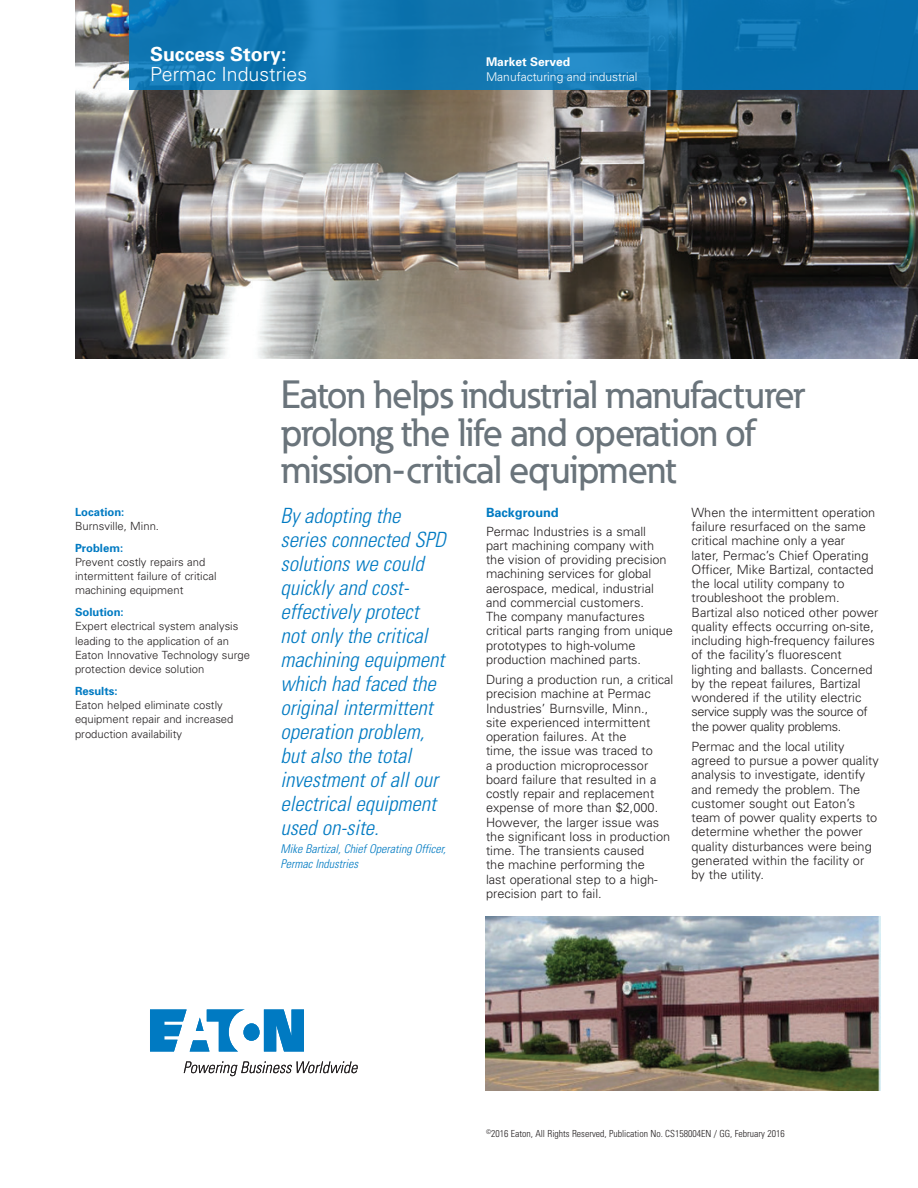
<style>
.page{position:relative;width:918px;height:1188px;background:#fff}
.page>*{position:absolute;margin:0;border:0;box-sizing:border-box;transform-origin:0 0}
._01_Headline___ADJ_C{font:500 39px/37.5px "Eaton";letter-spacing:-.02em;color:#6a747b}
._01_Overview__11_pt{font:italic 300 condensed 21px/24px "Univers";color:#007ac2}
.Product_line{font:300 19.5px "Univers";color:#fff}
.Product_line-2{font:700 19.5px "Univers";color:#fff}
._01_Overview__11_pt-2{font:300 12.75px/14.2px "Univers";color:#231f20}
.Body_Copy_Head{font:700 12.75px "Univers";color:#007ac2}
.Pull_quote_attribute{font:italic 300 condensed 12px/15px "Univers";color:#007ac2}
.Markets_Served_subhe{font:300 12px "Univers";color:#fff}
.Markets_Served{font:700 12px "Univers";color:#fff}
._01_Overview__11_pt-3{font:300 11.25px/14.2px "Univers";color:#231f20}
.t1{font:300 condensed 9.75px "Univers";color:#231f20}
.s1{font-weight:700;color:#007ac2}
</style>
<div class="page">
<img style="left:75px;top:0;width:843px;height:359px">
<svg style="left:129px;top:0;width:789px;height:90px"></svg>
<svg style="left:150px;top:1010px;width:154px;height:42px"></svg>
<svg style="left:184px;top:1061px;width:174px;height:15px"></svg>
<img style="left:486px;top:917px;width:394px;height:173px">
<p class="Product_line-2" style="left:150px;top:43px;width:138px">Success Story:</p>
<p class="Product_line" style="left:150px;top:62px;width:159px">Permac Industries</p>
<p class="Markets_Served" style="left:486px;top:55px;width:86px">Market Served</p>
<p class="Markets_Served_subhe" style="left:486px;top:70px;width:153px">Manufacturing and industrial</p>
<p class="_01_Overview__11_pt-3" style="left:75px;top:505px;width:86px"><span class="s1">Location:<br></span>Burnsville, Minn.</p>
<p class="_01_Overview__11_pt-3" style="left:75px;top:541px;width:143px"><span class="s1">Problem:<br></span>Prevent costly repairs and intermittent failure of critical machining equipment</p>
<p class="_01_Overview__11_pt-3" style="left:75px;top:605px;width:176px"><span class="s1">Solution:<br></span>Expert electrical system analysis leading to the application of an<br>Eaton Innovative Technology surge protection device solution</p>
<p class="_01_Overview__11_pt-3" style="left:75px;top:684px;width:160px"><span class="s1">Results:<br></span>Eaton helped eliminate costly equipment repair and increased production availability</p>
<p class="_01_Headline___ADJ_C" style="left:281px;top:375px;width:526px">Eaton helps industrial manufacturer prolong the life and operation of mission-critical equipment</p>
<p class="_01_Overview__11_pt" style="left:280px;top:504px;width:167px">By adopting the series connected SPD solutions we could quickly and cost&shy;effectively protect</p>
<p class="_01_Overview__11_pt" style="left:280px;top:624px;width:149px">not only the critical</p>
<p class="_01_Overview__11_pt" style="left:280px;top:648px;width:165px">machining equipment</p>
<p class="_01_Overview__11_pt" style="left:280px;top:672px;width:157px">which had faced the</p>
<p class="_01_Overview__11_pt" style="left:280px;top:696px;width:154px">original intermittent</p>
<p class="_01_Overview__11_pt" style="left:280px;top:720px;width:145px">operation problem,</p>
<p class="_01_Overview__11_pt" style="left:280px;top:744px;width:132px">but also the total</p>
<p class="_01_Overview__11_pt" style="left:280px;top:768px;width:159px">investment of all our</p>
<p class="_01_Overview__11_pt" style="left:280px;top:792px;width:157px">electrical equipment</p>
<p class="_01_Overview__11_pt" style="left:280px;top:816px;width:100px">used on-site.</p>
<p class="Pull_quote_attribute" style="left:280px;top:842px;width:167px">Mike Bartizal, Chief Operating Officer,<br>Permac Industries</p>
<p class="Body_Copy_Head" style="left:486px;top:505px;width:74px">Background</p>
<p class="_01_Overview__11_pt-2" style="left:486px;top:524px;width:189px">Permac Industries is a small<br>part machining company with the vision of providing precision machining services for global aerospace, medical, industrial and commercial customers.<br>The company manufactures critical parts ranging from unique prototypes to high-volume production machined parts.</p>
<p class="_01_Overview__11_pt-2" style="left:486px;top:672px;width:189px">During a production run, a critical precision machine at Permac<br>Industries’ Burnsville, Minn.,<br>site experienced intermittent operation failures. At the<br>time, the issue was traced to<br>a production microprocessor board failure that resulted in a costly repair and replacement expense of more than $2,000.<br>However, the larger issue was the significant loss in production time. The transients caused<br>the machine performing the<br>last operational step to a high&shy;precision part to fail.</p>
<p class="_01_Overview__11_pt-2" style="left:692px;top:505px;width:189px">When the intermittent operation failure resurfaced on the same critical machine only a year<br>later, Permac’s Chief Operating<br>Officer, Mike Bartizal, contacted the local utility company to troubleshoot the problem.<br>Bartizal also noticed other power quality effects occurring on-site, including high-frequency failures of the facility’s fluorescent lighting and ballasts. Concerned by the repeat failures, Bartizal wondered if the utility electric service supply was the source of the power quality problems.</p>
<p class="_01_Overview__11_pt-2" style="left:692px;top:739px;width:189px">Permac and the local utility agreed to pursue a power quality analysis to investigate, identify and remedy the problem. The customer sought out Eaton’s team of power quality experts to determine whether the power quality disturbances were being generated within the facility or by the utility.</p>
<p class="t1" style="left:486px;top:1128px;width:300px"><sup>©</sup>2016 Eaton, All Rights Reserved, Publication No. CS158004EN / GG, February 2016</p>
</div>
